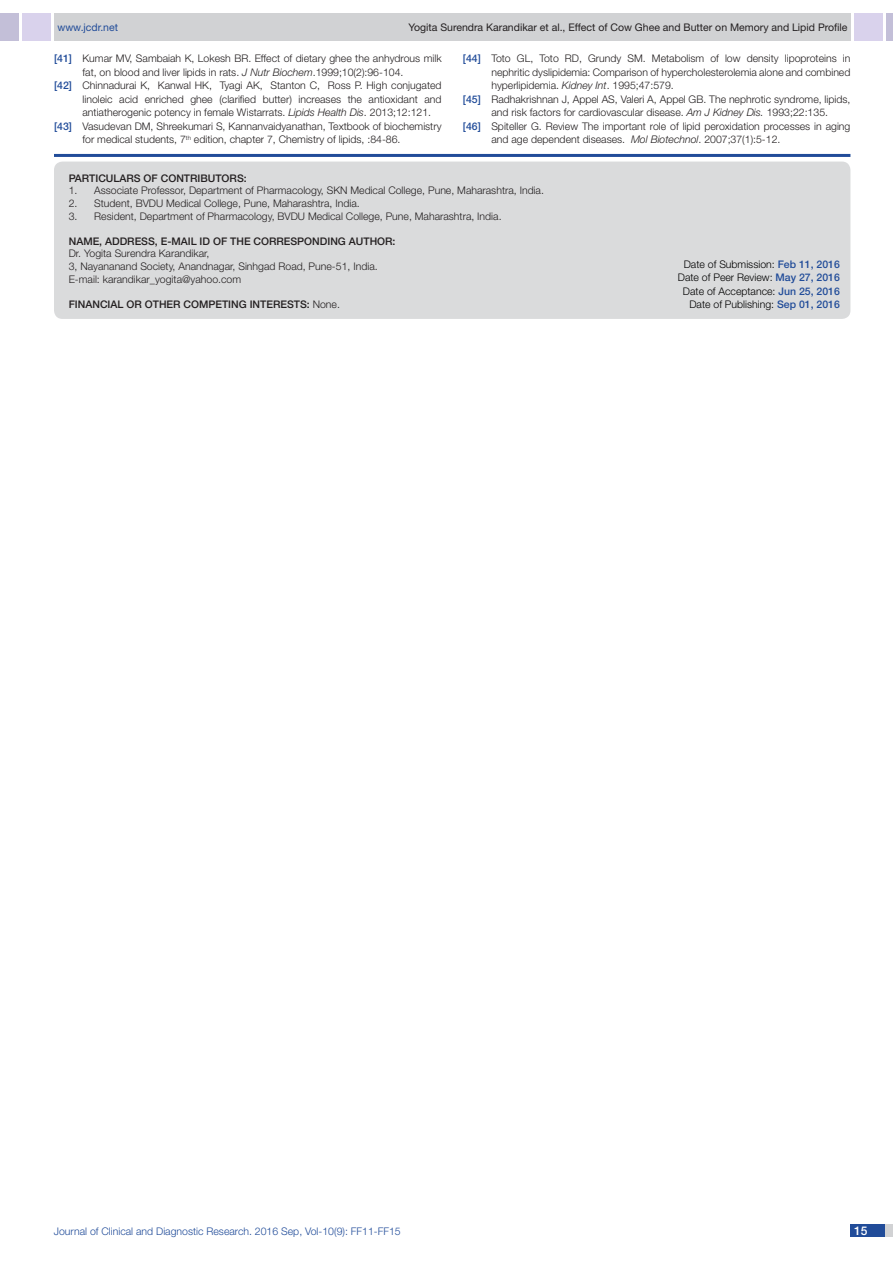
<style>
.page{position:relative;width:893px;height:1263px;background:#fff}
.page>*{position:absolute;margin:0;border:0;box-sizing:border-box;transform-origin:0 0}
.t1{font:500 12px "Helvetica Neue";color:#fff}
.con_particulars{font:300 10.5px "Helvetica Neue";color:#231f20}
.t2{font:300 10.5px "Helvetica Neue";color:#000}
.con_particulars-2{font:500 10.5px "Helvetica Neue";color:#231f20}
.t3{font:10.5px "Helvetica Neue";color:#231f20}
.t4{font:300 10.5px "Helvetica Neue";color:#214c99}
.t5{font:10.5px "Helvetica Neue";color:#214c99}
.s1{font-weight:500;color:#214c99}
.s2{font-style:italic}
.s3{font-weight:500}
</style>
<div class="page">
<div style="left:54px;top:13px;width:796px;height:28px;background:#d1d2d4"></div>
<div style="left:0;top:13px;width:19px;height:28px;background:#c3bfd8"></div>
<div style="left:22px;top:13px;width:29px;height:28px;background:#d9d2ec"></div>
<div style="left:886px;top:13px;width:7px;height:28px;background:#c3bfd8"></div>
<div style="left:854px;top:13px;width:29px;height:28px;background:#d9d2ec"></div>
<div style="left:850px;top:1224px;width:43px;height:13px;background:#d1d2d4"></div>
<div style="left:850px;top:1224px;width:35px;height:13px;background:#214c99"></div>
<hr style="left:54px;top:154px;width:796px;height:3px;background:#214c99">
<div style="left:54px;top:162px;width:796px;height:157px;background:#dadbdc;border-radius:9px"></div>
<p class="t5" style="left:57px;top:21px;width:62px">www.jcdr.net</p>
<p class="t3" style="left:409px;top:21px;width:440px">Yogita Surendra Karandikar et al., Effect of Cow Ghee and Butter on Memory and Lipid Profile</p>
<p class="con_particulars" style="left:54px;top:52px;width:389px"><span class="s1">[41]</span> Kumar MV, Sambaiah K, Lokesh BR. Effect of dietary ghee the anhydrous milk</p>
<p class="con_particulars" style="left:82px;top:66px;width:322px">fat, on blood and liver lipids in rats. <span class="s2">J Nutr Biochem</span>.1999;10(2):96-104.</p>
<p class="con_particulars" style="left:54px;top:79px;width:389px"><span class="s1">[42]</span> Chinnadurai K, Kanwal HK, Tyagi AK, Stanton C, Ross P. High conjugated</p>
<p class="con_particulars" style="left:82px;top:93px;width:361px">linoleic acid enriched ghee (clarified butter) increases the antioxidant and</p>
<p class="con_particulars" style="left:82px;top:106px;width:350px">antiatherogenic potency in female Wistarrats. <span class="s2">Lipids Health Dis</span>. 2013;12:121.</p>
<p class="con_particulars" style="left:54px;top:120px;width:389px"><span class="s1">[43]</span> Vasudevan DM, Shreekumari S, Kannanvaidyanathan, Textbook of biochemistry</p>
<p class="con_particulars" style="left:82px;top:133px;width:320px">for medical students, 7<sup>th</sup> edition, chapter 7, Chemistry of lipids, :84-86.</p>
<p class="con_particulars" style="left:463px;top:52px;width:389px"><span class="s1">[44]</span> Toto GL, Toto RD, Grundy SM. Metabolism of low density lipoproteins in</p>
<p class="con_particulars" style="left:491px;top:66px;width:361px">nephritic dyslipidemia: Comparison of hypercholesterolemia alone and combined</p>
<p class="con_particulars" style="left:491px;top:79px;width:184px">hyperlipidemia. <span class="s2">Kidney Int</span>. 1995;47:579.</p>
<p class="con_particulars" style="left:463px;top:93px;width:389px"><span class="s1">[45]</span> Radhakrishnan J, Appel AS, Valeri A, Appel GB. The nephrotic syndrome, lipids,</p>
<p class="con_particulars" style="left:491px;top:106px;width:338px">and risk factors for cardiovascular disease. <span class="s2">Am J Kidney Dis.</span> 1993;22:135.</p>
<p class="con_particulars" style="left:463px;top:120px;width:389px"><span class="s1">[46]</span> Spiteller G. Review The important role of lipid peroxidation processes in aging</p>
<p class="con_particulars" style="left:491px;top:133px;width:291px">and age dependent diseases. <span class="s2">Mol Biotechnol</span>. 2007;37(1):5-12.</p>
<p class="con_particulars-2" style="left:69px;top:172px;width:13px">PARTI</p>
<p class="con_particulars-2" style="left:98px;top:172px;width:78px">CULARS OF CONTRI</p>
<p class="con_particulars-2" style="left:200px;top:172px;width:16px">BUTOR</p>
<p class="con_particulars-2" style="left:237px;top:172px;width:11px">S:</p>
<p class="con_particulars" style="left:69px;top:184px;width:477px">1. Associate Professor, Department of Pharmacology, SKN Medical College, Pune, Maharashtra, India.</p>
<p class="con_particulars" style="left:69px;top:197px;width:292px">2. Student, BVDU Medical College, Pune, Maharashtra, India.</p>
<p class="con_particulars" style="left:69px;top:209px;width:434px">3. Resident, Department of Pharmacology, BVDU Medical College, Pune, Maharashtra, India.</p>
<p class="con_particulars-2" style="left:69px;top:235px;width:45px">NAME, ADDRE</p>
<p class="con_particulars-2" style="left:141px;top:235px;width:97px">SS, E-MAI L ID OF THE</p>
<p class="con_particulars-2" style="left:254px;top:235px;width:16px">CORRE</p>
<p class="con_particulars-2" style="left:290px;top:235px;width:22px">SPONDING</p>
<p class="con_particulars-2" style="left:349px;top:235px;width:9px">AUTHOR</p>
<p class="con_particulars-2" style="left:393px;top:235px;width:4px">:</p>
<p class="con_particulars" style="left:69px;top:247px;width:142px">Dr. Yogita Surendra Karandikar,</p>
<p class="con_particulars" style="left:69px;top:260px;width:310px">3, Nayananand Society, Anandnagar, Sinhgad Road, Pune-51, India.</p>
<p class="con_particulars" style="left:69px;top:272px;width:174px">E-mail: karandikar_yogita@yahoo.com</p>
<p class="con_particulars-2" style="left:69px;top:298px;width:85px">Financial OR OTHER</p>
<p class="con_particulars-2" style="left:184px;top:298px;width:39px">COMPETING</p>
<p class="con_particulars-2" style="left:250px;top:298px;width:8px">INTERE</p>
<p class="con_particulars" style="left:287px;top:298px;width:54px"><span class="s3">STS:</span> None.</p>
<p class="t2" style="left:684px;top:257px;width:158px">Date of Submission: <span class="s1">Feb 11, 2016</span></p>
<p class="t2" style="left:678px;top:271px;width:164px">Date of Peer Review: <span class="s1">May 27, 2016</span></p>
<p class="t2" style="left:683px;top:284px;width:158px">Date of Acceptance: <span class="s1">Jun 25, 2016</span></p>
<p class="t2" style="left:689px;top:298px;width:152px">Date of Publishing: <span class="s1">Sep 01, 2016</span></p>
<p class="t4" style="left:54px;top:1225px;width:348px">Journal of Clinical and Diagnostic Research. 2016 Sep, Vol-10(9): FF11-FF15</p>
<p class="t1" style="left:854px;top:1223px;width:15px">15</p>
</div>
